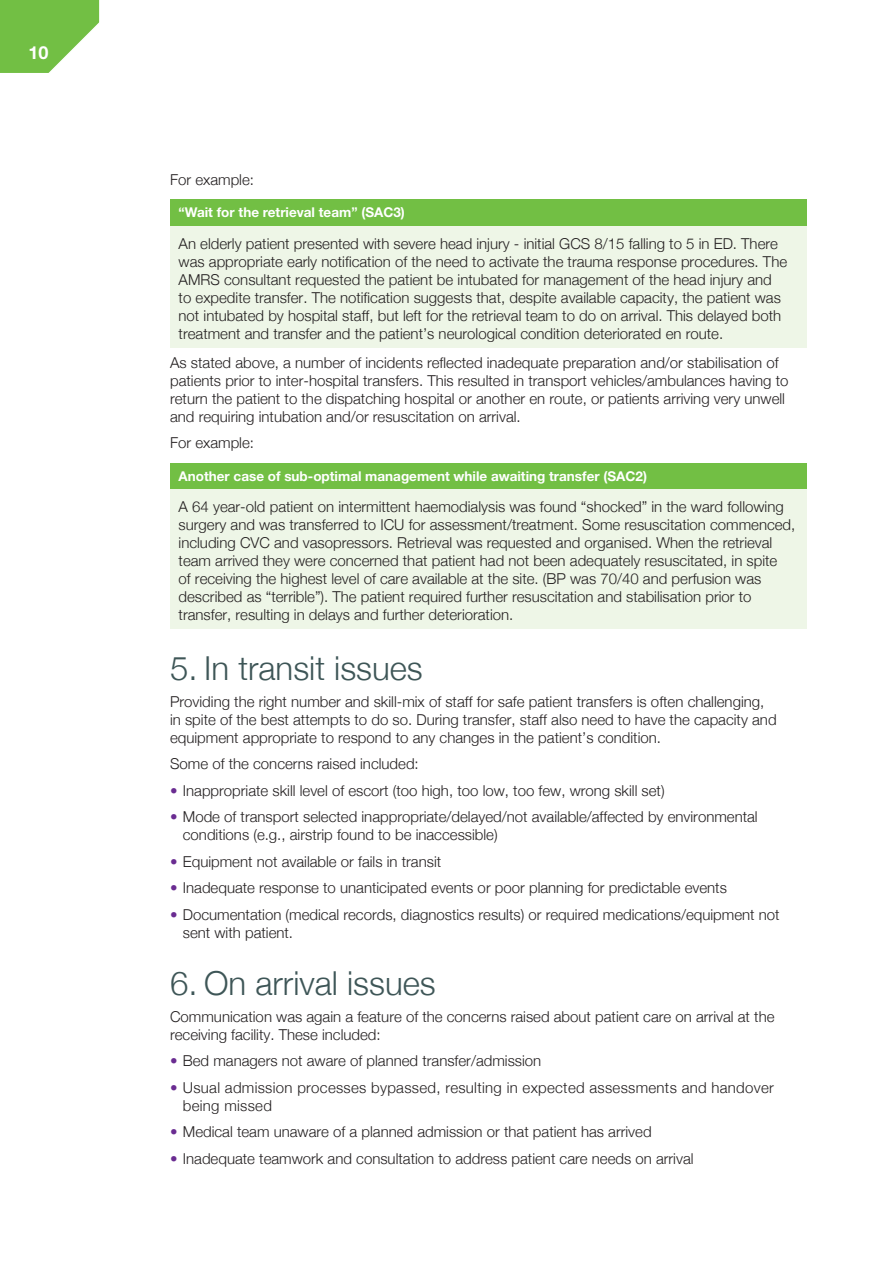
<style>
.page{position:relative;width:893px;height:1263px;background:#fff}
.page>*{position:absolute;margin:0;border:0;box-sizing:border-box;transform-origin:0 0}
.t1{font:300 33px "Helvetica Neue";color:#3e5657}
.t2{font:700 18px "Helvetica Neue LT Pro";color:#fff}
.t3{font:300 15px/18px "Helvetica Neue";color:#231f20}
.t4{font:300 15px/18px "Helvetica Neue";letter-spacing:.02em;color:#231f20}
.t5{font:700 13.5px "Helvetica Neue LT Pro";color:#fff}
.s1{color:#6a2c91}
</style>
<div class="page">
<svg style="left:0;top:0;width:100px;height:73px"></svg>
<div style="left:170px;top:199px;width:636px;height:27px;background:#72bf44"></div>
<div style="left:170px;top:226px;width:636px;height:121px;background:#eef6e7"></div>
<div style="left:170px;top:463px;width:636px;height:26px;background:#72bf44"></div>
<div style="left:170px;top:489px;width:636px;height:140px;background:#eef6e7"></div>
<p class="t2" style="left:28px;top:46px;width:22px">10</p>
<p class="t3" style="left:170px;top:170px;width:85px">For example:</p>
<p class="t5" style="left:179px;top:208px;width:228px">“Wait for the retrieval team” (SAC3)</p>
<p class="t3" style="left:179px;top:234px;width:610px">An elderly patient presented with severe head injury - initial GCS 8/15 falling to 5 in ED. There was appropriate early notification of the need to activate the trauma response procedures. The AMRS consultant requested the patient be intubated for management of the head injury and to expedite transfer. The notification suggests that, despite available capacity, the patient was not intubated by hospital staff, but left for the retrieval team to do on arrival. This delayed both treatment and transfer and the patient’s neurological condition deteriorated en route.</p>
<p class="t3" style="left:170px;top:353px;width:620px">As stated above, a number of incidents reflected inadequate preparation and/or stabilisation of patients prior to inter-hospital transfers. This resulted in transport vehicles/ambulances having to return the patient to the dispatching hospital or another en route, or patients arriving very unwell and requiring intubation and/or resuscitation on arrival.</p>
<p class="t3" style="left:170px;top:434px;width:85px">For example:</p>
<p class="t5" style="left:179px;top:471px;width:470px">Another case of sub-optimal management while awaiting transfer (SAC2)</p>
<p class="t3" style="left:179px;top:498px;width:618px">A 64 year-old patient on intermittent haemodialysis was found “shocked” in the ward following surgery and was transferred to ICU for assessment/treatment. Some resuscitation commenced, including CVC and vasopressors. Retrieval was requested and organised. When the retrieval team arrived they were concerned that patient had not been adequately resuscitated, in spite<br>of receiving the highest level of care available at the site. (BP was 70/40 and perfusion was described as “terrible”). The patient required further resuscitation and stabilisation prior to transfer, resulting in delays and further deterioration.</p>
<h1 class="t1" style="left:170px;top:648px;width:254px">5. In transit issues</h1>
<p class="t3" style="left:170px;top:692px;width:608px">Providing the right number and skill-mix of staff for safe patient transfers is often challenging, in spite of the best attempts to do so. During transfer, staff also need to have the capacity and equipment appropriate to respond to any changes in the patient’s condition.</p>
<p class="t3" style="left:170px;top:755px;width:250px">Some of the concerns raised included:</p>
<p class="t3" style="left:170px;top:781px;width:496px"><span class="s1">•</span> Inappropriate skill level of escort (too high, too low, too few, wrong skill set)</p>
<p class="t3" style="left:183px;top:808px;width:576px;text-indent:-13px"><span class="s1">•</span> Mode of transport selected inappropriate/delayed/not available/affected by environmental conditions (e.g., airstrip found to be inaccessible)</p>
<p class="t3" style="left:170px;top:852px;width:273px"><span class="s1">•</span> Equipment not available or fails in transit</p>
<p class="t3" style="left:170px;top:879px;width:558px"><span class="s1">•</span> Inadequate response to unanticipated events or poor planning for predictable events</p>
<p class="t3" style="left:183px;top:905px;width:598px;text-indent:-13px"><span class="s1">•</span> Documentation (medical records, diagnostics results) or required medications/equipment not sent with patient.</p>
<h1 class="t1" style="left:170px;top:963px;width:267px">6. On arrival issues</h1>
<p class="t3" style="left:170px;top:1007px;width:606px">Communication was again a feature of the concerns raised about patient care on arrival at the receiving facility. These included:</p>
<p class="t3" style="left:170px;top:1051px;width:373px"><span class="s1">•</span> Bed managers not aware of planned transfer/admission</p>
<p class="t4" style="left:183px;top:1078px;width:593px;text-indent:-13px"><span class="s1">•</span> Usual admission processes bypassed, resulting in expected assessments and handover being missed</p>
<p class="t3" style="left:170px;top:1122px;width:483px"><span class="s1">•</span> Medical team unaware of a planned admission or that patient has arrived</p>
<p class="t3" style="left:170px;top:1149px;width:525px"><span class="s1">•</span> Inadequate teamwork and consultation to address patient care needs on arrival</p>
</div>
